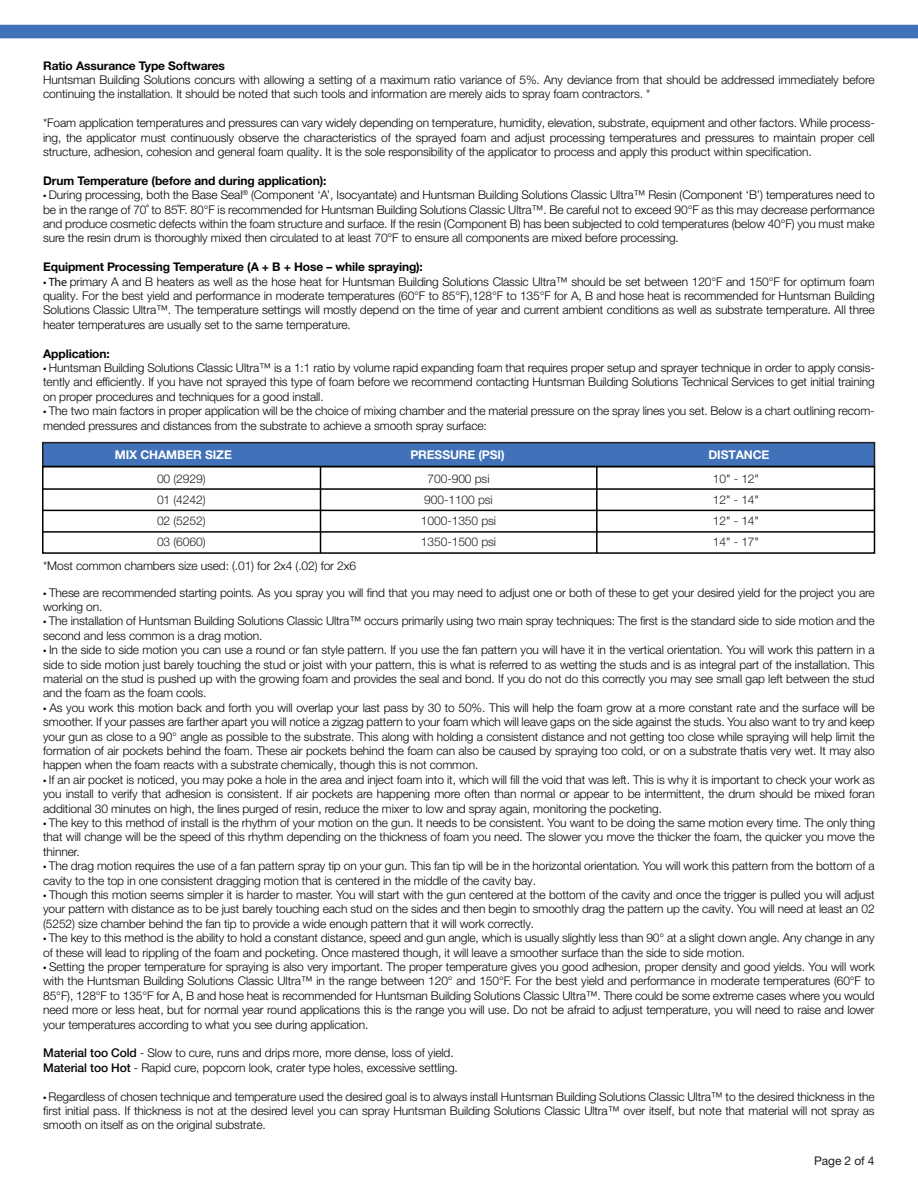
<style>
.page{position:relative;width:918px;height:1188px;background:#fff}
.page>*{position:absolute;margin:0;border:0;box-sizing:border-box;transform-origin:0 0}
.t1{font:300 12px/14.4px "Helvetica Neue LT Pro";letter-spacing:-.01em;color:#050504;text-align:justify}
.t2{font:700 12px "Helvetica Neue LT Pro";letter-spacing:-.01em;color:#050504}
.t3{font:300 12px/21.1px "Helvetica Neue LT Pro";letter-spacing:-.01em;color:#231f20;text-align:justify}
.t4{font:700 12px "Helvetica Neue LT Pro";letter-spacing:-.01em;color:#fff}
.t5{font:12px "Helvetica Neue LT Pro";letter-spacing:-.01em;color:#231f20}
.s1{font-family:"Myriad Pro";font-weight:400}
.s2{font-weight:500}
</style>
<div class="page">
<svg style="left:0;top:24px;width:918px;height:14px;background:#4b78bb"></svg>
<div style="left:42px;top:442px;width:833px;height:25px;background:#4171b8;border:2px solid #231f20"></div>
<div style="left:42px;top:466px;width:833px;height:88px;border:2px solid #000001"></div>
<hr style="left:43px;top:510px;width:831px;height:1px;background:#000001">
<hr style="left:43px;top:531px;width:831px;height:2px;background:#000001">
<hr style="left:43px;top:488px;width:831px;height:2px;background:#000001">
<hr style="left:320px;top:467px;width:1px;height:86px;background:#000001">
<hr style="left:596px;top:467px;width:2px;height:86px;background:#000001">
<p class="t2" style="left:43px;top:58px;width:183px">Ratio Assurance Type Softwares</p>
<p class="t1" style="left:43px;top:72px;width:833px">Huntsman Building Solutions concurs with allowing a setting of a maximum ratio variance of 5%. Any deviance from that should be addressed immediately before continuing the installation. It should be noted that such tools and information are merely aids to spray foam contractors. *</p>
<p class="t1" style="left:43px;top:115px;width:833px">*Foam application temperatures and pressures can vary widely depending on temperature, humidity, elevation, substrate, equipment and other factors. While process&shy;ing, the applicator must continuously observe the characteristics of the sprayed foam and adjust processing temperatures and pressures to maintain proper cell structure, adhesion, cohesion and general foam quality. It is the sole responsibility of the applicator to process and apply this product within specification.</p>
<p class="t2" style="left:43px;top:173px;width:285px">Drum Temperature (before and during application):</p>
<p class="t1" style="left:43px;top:187px;width:833px"><span class="s1">•</span> During processing, both the Base Seal<sup>®</sup> (Component ‘A’, Isocyantate) and Huntsman Building Solutions Classic Ultra™ Resin (Component ‘B’) temperatures need to be in the range of 70˚ to 85˚F. 80°F is recommended for Huntsman Building Solutions Classic Ultra™. Be careful not to exceed 90°F as this may decrease performance and produce cosmetic defects within the foam structure and surface. If the resin (Component B) has been subjected to cold temperatures (below 40°F) you must make sure the resin drum is thoroughly mixed then circulated to at least 70°F to ensure all components are mixed before processing.</p>
<p class="t2" style="left:43px;top:259px;width:381px">Equipment Processing Temperature (A + B + Hose – while spraying):</p>
<p class="t1" style="left:43px;top:274px;width:833px"><span class="s1">• The</span> primary A and B heaters as well as the hose heat for Huntsman Building Solutions Classic Ultra™ should be set between 120°F and 150°F for optimum foam quality. For the best yield and performance in moderate temperatures (60°F to 85°F),128°F to 135°F for A, B and hose heat is recommended for Huntsman Building Solutions Classic Ultra™. The temperature settings will mostly depend on the time of year and current ambient conditions as well as substrate temperature. All three heater temperatures are usually set to the same temperature.</p>
<p class="t2" style="left:43px;top:346px;width:68px">Application:</p>
<p class="t1" style="left:43px;top:360px;width:833px"><span class="s1">•</span> Huntsman Building Solutions Classic Ultra™ is a 1:1 ratio by volume rapid expanding foam that requires proper setup and sprayer technique in order to apply consis&shy;tently and efficiently. If you have not sprayed this type of foam before we recommend contacting Huntsman Building Solutions Technical Services to get initial training on proper procedures and techniques for a good install.</p>
<p class="t1" style="left:43px;top:403px;width:833px"><span class="s1">•</span> The two main factors in proper application will be the choice of mixing chamber and the material pressure on the spray lines you set. Below is a chart outlining recom&shy;mended pressures and distances from the substrate to achieve a smooth spray surface:</p>
<p class="t4" style="left:115px;top:447px;width:118px">MIX CHAMBER SIZE</p>
<p class="t4" style="left:410px;top:447px;width:96px">PRESSURE (PSI)</p>
<p class="t4" style="left:708px;top:447px;width:63px">DISTANCE</p>
<p class="t3" style="left:157px;top:468px;width:50px">00 (2929)<br>01 (4242)<br>02 (5252)<br>03 (6060)</p>
<p class="t3" style="left:421px;top:468px;width:77px;text-align:center">700-900 psi<br>900-1100 psi<br>1000-1350 psi<br>1350-1500 psi</p>
<p class="t3" style="left:713px;top:468px;width:48px">10" - 12" 12" - 14" 12" - 14" 14" - 17"</p>
<p class="t1" style="left:43px;top:558px;width:314px">*Most common chambers size used: (.01) for 2x4 (.02) for 2x6</p>
<p class="t1" style="left:43px;top:585px;width:833px"><span class="s1">•</span> These are recommended starting points. As you spray you will find that you may need to adjust one or both of these to get your desired yield for the project you are working on.</p>
<p class="t1" style="left:43px;top:614px;width:833px"><span class="s1">•</span> The installation of Huntsman Building Solutions Classic Ultra™ occurs primarily using two main spray techniques: The first is the standard side to side motion and the second and less common is a drag motion.</p>
<p class="t1" style="left:43px;top:643px;width:833px"><span class="s1">•</span> In the side to side motion you can use a round or fan style pattern. If you use the fan pattern you will have it in the vertical orientation. You will work this pattern in a side to side motion just barely touching the stud or joist with your pattern, this is what is referred to as wetting the studs and is as integral part of the installation. This material on the stud is pushed up with the growing foam and provides the seal and bond. If you do not do this correctly you may see small gap left between the stud and the foam as the foam cools.</p>
<p class="t1" style="left:43px;top:700px;width:833px"><span class="s1">•</span> As you work this motion back and forth you will overlap your last pass by 30 to 50%. This will help the foam grow at a more constant rate and the surface will be smoother. If your passes are farther apart you will notice a zigzag pattern to your foam which will leave gaps on the side against the studs. You also want to try and keep your gun as close to a 90° angle as possible to the substrate. This along with holding a consistent distance and not getting too close while spraying will help limit the formation of air pockets behind the foam. These air pockets behind the foam can also be caused by spraying too cold, or on a substrate thatis very wet. It may also happen when the foam reacts with a substrate chemically, though this is not common.</p>
<p class="t1" style="left:43px;top:772px;width:833px"><span class="s1">•</span> If an air pocket is noticed, you may poke a hole in the area and inject foam into it, which will fill the void that was left. This is why it is important to check your work as you install to verify that adhesion is consistent. If air pockets are happening more often than normal or appear to be intermittent, the drum should be mixed foran additional 30 minutes on high, the lines purged of resin, reduce the mixer to low and spray again, monitoring the pocketing.</p>
<p class="t1" style="left:43px;top:815px;width:833px"><span class="s1">•</span> The key to this method of install is the rhythm of your motion on the gun. It needs to be consistent. You want to be doing the same motion every time. The only thing that will change will be the speed of this rhythm depending on the thickness of foam you need. The slower you move the thicker the foam, the quicker you move the thinner.</p>
<p class="t1" style="left:43px;top:859px;width:833px"><span class="s1">•</span> The drag motion requires the use of a fan pattern spray tip on your gun. This fan tip will be in the horizontal orientation. You will work this pattern from the bottom of a cavity to the top in one consistent dragging motion that is centered in the middle of the cavity bay.</p>
<p class="t1" style="left:43px;top:887px;width:833px"><span class="s1">•</span> Though this motion seems simpler it is harder to master. You will start with the gun centered at the bottom of the cavity and once the trigger is pulled you will adjust your pattern with distance as to be just barely touching each stud on the sides and then begin to smoothly drag the pattern up the cavity. You will need at least an 02 (5252) size chamber behind the fan tip to provide a wide enough pattern that it will work correctly.</p>
<p class="t1" style="left:43px;top:931px;width:833px"><span class="s1">•</span> The key to this method is the ability to hold a constant distance, speed and gun angle, which is usually slightly less than 90° at a slight down angle. Any change in any of these will lead to rippling of the foam and pocketing. Once mastered though, it will leave a smoother surface than the side to side motion.</p>
<p class="t1" style="left:43px;top:959px;width:833px"><span class="s1">•</span> Setting the proper temperature for spraying is also very important. The proper temperature gives you good adhesion, proper density and good yields. You will work with the Huntsman Building Solutions Classic Ultra™ in the range between 120° and 150°F. For the best yield and performance in moderate temperatures (60°F to 85°F), 128°F to 135°F for A, B and hose heat is recommended for Huntsman Building Solutions Classic Ultra™. There could be some extreme cases where you would need more or less heat, but for normal year round applications this is the range you will use. Do not be afraid to adjust temperature, you will need to raise and lower your temperatures according to what you see during application.</p>
<p class="t1" style="left:43px;top:1046px;width:416px"><span class="s2">Material too Cold</span> - Slow to cure, runs and drips more, more dense, loss of yield.<br><span class="s2">Material too Hot</span> - Rapid cure, popcorn look, crater type holes, excessive settling.</p>
<p class="t1" style="left:43px;top:1089px;width:833px"><span class="s1">•</span> Regardless of chosen technique and temperature used the desired goal is to always install Huntsman Building Solutions Classic Ultra™ to the desired thickness in the first initial pass. If thickness is not at the desired level you can spray Huntsman Building Solutions Classic Ultra™ over itself, but note that material will not spray as smooth on itself as on the original substrate.</p>
<p class="t5" style="left:814px;top:1153px;width:62px">Page 2 of 4</p>
</div>
